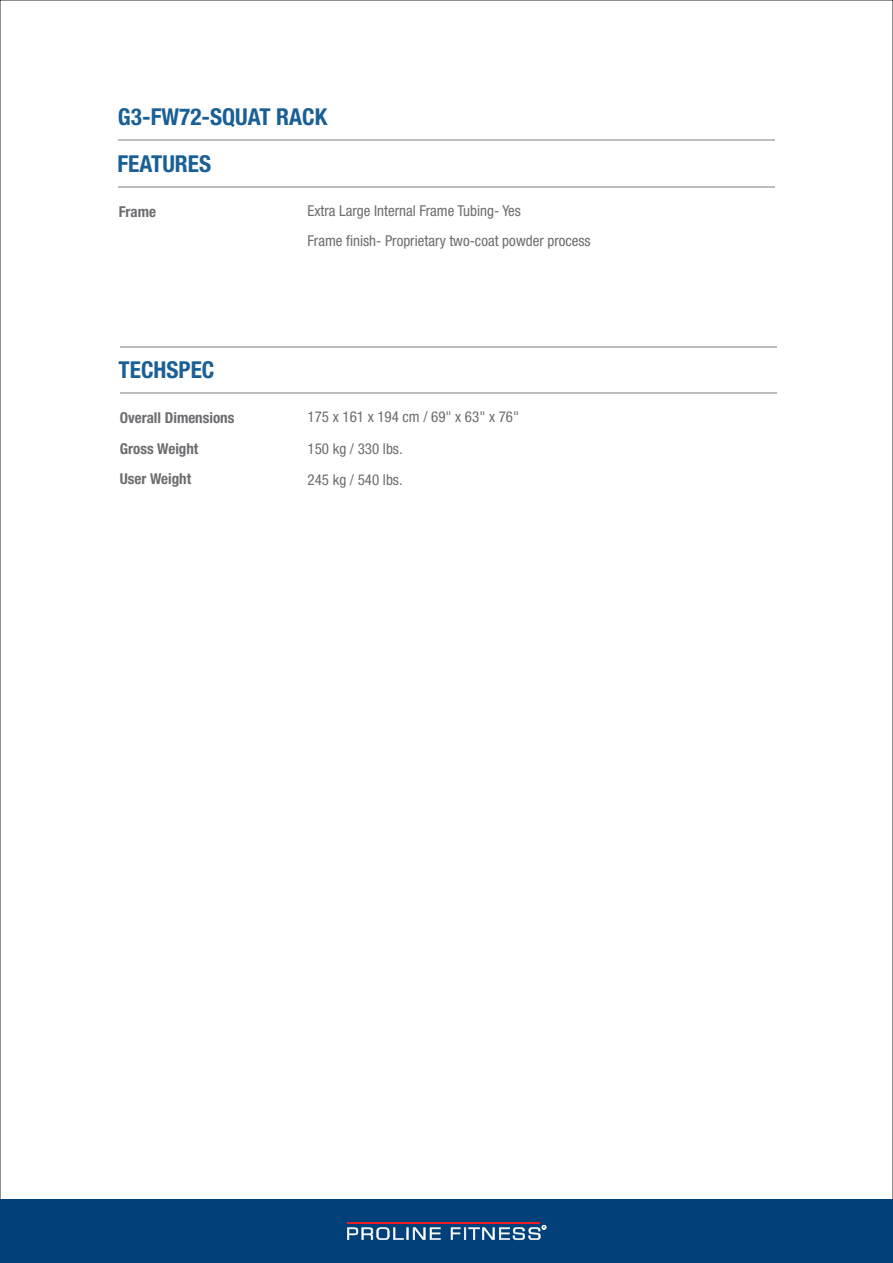
<style>
.page{position:relative;width:893px;height:1263px;background:#fff}
.page>*{position:absolute;margin:0;border:0;box-sizing:border-box;transform-origin:0 0}
.t1{font:700 condensed 23.25px "Helvetica Neue";color:#195f95}
.t2{font:condensed 15px/31px "Helvetica Neue";color:#6c6d70}
.t3{font:700 condensed 15px/30.3px "Helvetica Neue";color:#6c6d70}
</style>
<div class="page">
<div style="left:0;top:1199px;width:893px;height:64px;background:#014078"></div>
<svg style="left:347px;top:1225px;width:199px;height:15px"></svg>
<hr style="left:347px;top:1222px;width:193px;height:1px;background:#ee1d23">
<hr style="left:119px;top:186px;width:656px;height:2px;background:#bcbdc0">
<hr style="left:120px;top:393px;width:656px;height:1px;background:#bcbdc0">
<hr style="left:119px;top:140px;width:656px;height:1px;background:#bcbdc0">
<hr style="left:120px;top:346px;width:656px;height:2px;background:#bcbdc0">
<h1 class="t1" style="left:118px;top:107px;width:211px">G3-FW72-SQUAT RACK</h1>
<h1 class="t1" style="left:117px;top:154px;width:95px">FEATURES</h1>
<p class="t3" style="left:119px;top:198px;width:39px">Frame</p>
<p class="t2" style="left:308px;top:197px;width:285px;line-height:29.2px">Extra Large Internal Frame Tubing- Yes<br>Frame finish- Proprietary two-coat powder process</p>
<h1 class="t1" style="left:119px;top:360px;width:97px">TECHSPEC</h1>
<p class="t3" style="left:120px;top:404px;width:116px">Overall Dimensions<br>Gross Weight<br>User Weight</p>
<p class="t2" style="left:308px;top:403px;width:213px">175 x 161 x 194 cm / 69" x 63" x 76"<br>150 kg / 330 lbs.<br>245 kg / 540 lbs.</p>
</div>
